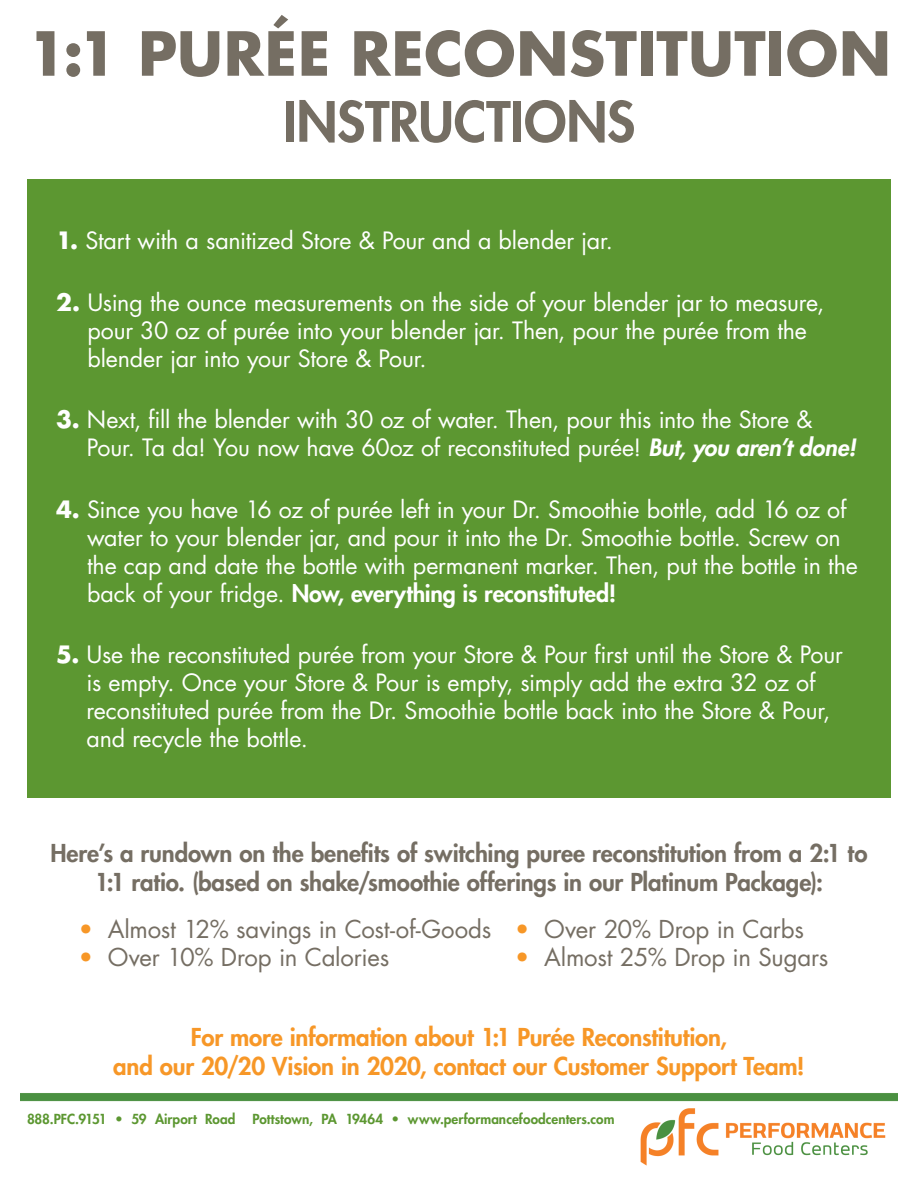
<style>
.page{position:relative;width:918px;height:1188px;background:#fff}
.page>*{position:absolute;margin:0;border:0;box-sizing:border-box;transform-origin:0 0}
.t1{font:700 59.1px "Futura Std";letter-spacing:.005em;color:#756e63}
.t2{font:800 54px "Futura Std";letter-spacing:-.005em;color:#756e63}
.t3{font:800 24px/28.8px "Futura Std";letter-spacing:-.005em;color:#756e63;text-align:center}
.t4{font:800 24px/28.8px "Futura Std";letter-spacing:-.01em;color:#f79727;text-align:center}
.t5{font:24px "Futura Std";letter-spacing:-.01em;color:#756e63}
.t6{font:23.25px/27.9px "Futura Std";letter-spacing:-.01em;color:#fff}
.t7{font:800 13.5px "Futura Std";letter-spacing:.005em;color:#5c9731}
.s1{font-weight:700}
.s2{font-weight:800;font-style:italic}
.s3{font-weight:800}
.s4{color:#f79727}
</style>
<div class="page">
<div style="left:27px;top:179px;width:864px;height:619px;background:#5c9731"></div>
<img style="left:21px;top:1093px;width:876px;height:73px">
<h1 class="t1" style="left:27px;top:14px;width:865px">1:1 PURÉE RECONSTITUTION</h1>
<h2 class="t2" style="left:283px;top:88px;width:354px">INSTRUCTIONS</h2>
<p class="t6" style="left:56px;top:227px;width:558px"><span class="s1">1.</span> Start with a sanitized Store &amp; Pour and a blender jar.</p>
<p class="t6" style="left:87px;top:289px;width:738px;text-indent:-31px"><span class="s1">2.</span> Using the ounce measurements on the side of your blender jar to measure, pour 30 oz of purée into your blender jar. Then, pour the purée from the blender jar into your Store &amp; Pour.</p>
<p class="t6" style="left:87px;top:406px;width:770px;text-indent:-31px"><span class="s1">3.</span> Next, fill the blender with 30 oz of water. Then, pour this into the Store &amp;<br>Pour. Ta da! You now have 60oz of reconstituted purée! <span class="s2">But, you aren’t done!</span></p>
<p class="t6" style="left:87px;top:496px;width:772px;text-indent:-31px"><span class="s1">4.</span> Since you have 16 oz of purée left in your Dr. Smoothie bottle, add 16 oz of water to your blender jar, and pour it into the Dr. Smoothie bottle. Screw on the cap and date the bottle with permanent marker. Then, put the bottle in the back of your fridge. <span class="s3">Now, everything is reconstituted!</span></p>
<p class="t6" style="left:87px;top:641px;width:758px;text-indent:-30px"><span class="s1">5.</span> Use the reconstituted purée from your Store &amp; Pour first until the Store &amp; Pour is empty. Once your Store &amp; Pour is empty, simply add the extra 32 oz of reconstituted purée from the Dr. Smoothie bottle back into the Store &amp; Pour, and recycle the bottle.</p>
<p class="t3" style="left:50px;top:839px;width:819px">Here’s a rundown on the benefits of switching puree reconstitution from a 2:1 to<br>1:1 ratio. (based on shake/smoothie offerings in our Platinum Package):</p>
<p class="t5" style="left:79px;top:913px;width:414px"><span class="s4">•</span> Almost 12% savings in Cost-of-Goods</p>
<p class="t5" style="left:79px;top:942px;width:312px"><span class="s4">•</span> Over 10% Drop in Calories</p>
<p class="t5" style="left:515px;top:913px;width:290px"><span class="s4">•</span> Over 20% Drop in Carbs</p>
<p class="t5" style="left:515px;top:942px;width:314px"><span class="s4">•</span> Almost 25% Drop in Sugars</p>
<p class="t4" style="left:113px;top:1023px;width:693px">For more information about 1:1 Purée Reconstitution,<br>and our 20/20 Vision in 2020, contact our Customer Support Team!</p>
<p class="t7" style="left:27px;top:1110px;width:210px">888.PFC.9151 • 59 Airport Road</p>
<p class="t7" style="left:252px;top:1110px;width:364px">Pottstown, PA 19464 • www.performancefoodcenters.com</p>
</div>
